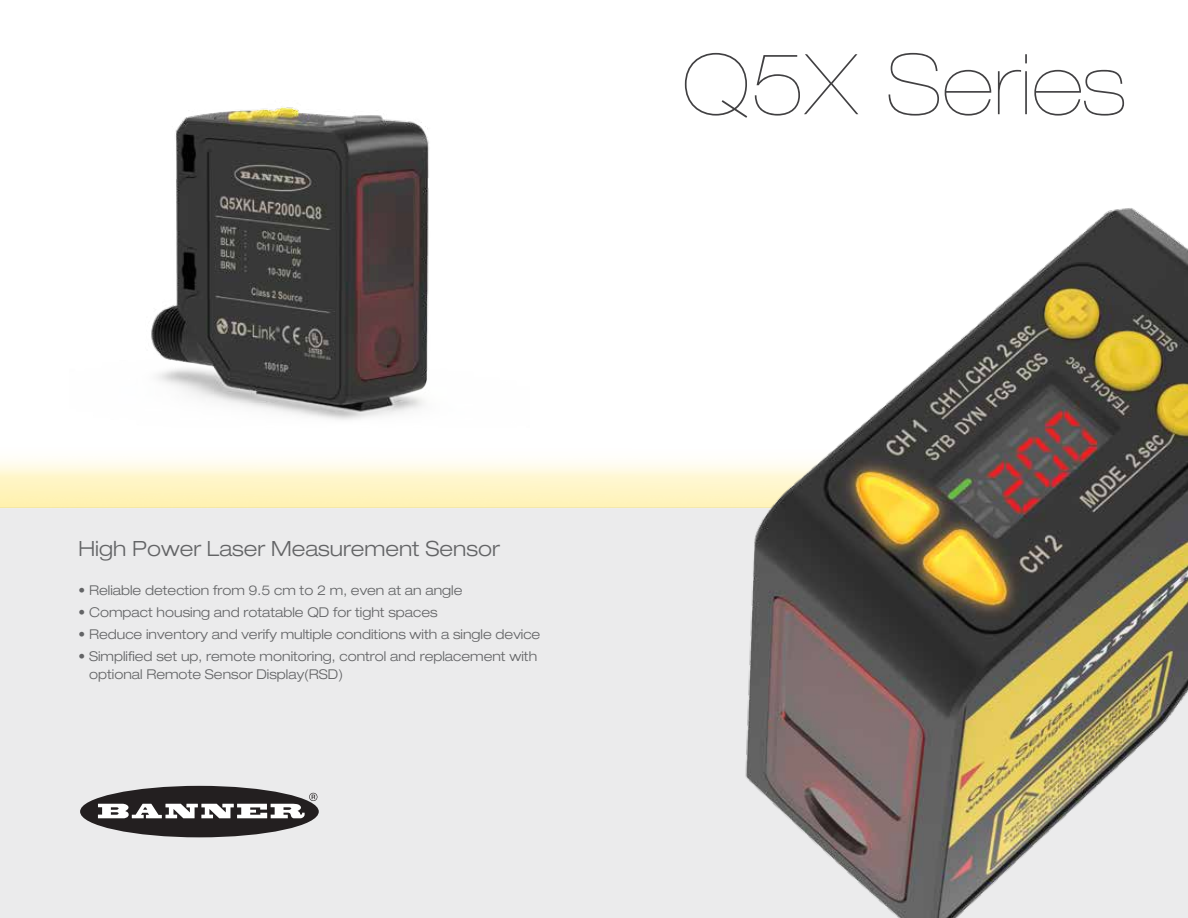
<style>
.page{position:relative;width:1188px;height:918px;background:#fff}
.page>*{position:absolute;margin:0;border:0;box-sizing:border-box;transform-origin:0 0}
.t1{font:200 expanded 84px "Helvetica Neue LT Pro";letter-spacing:.01em;color:#414042}
.t2{font:300 expanded 21px "Helvetica Neue LT Pro";color:#636466}
.t3{font:300 expanded 13.5px/18px "Helvetica Neue LT Pro";color:#636466}
</style>
<div class="page">
<div style="left:0;top:508px;width:1188px;height:410px;background:#ebebec"></div>
<div style="left:80px;top:786px;width:239px;height:51px;background:#231f20;border-radius:50%"></div>
<svg style="left:98px;top:793px;width:219px;height:25px"></svg>
<img style="left:151px;top:106px;width:278px;height:314px">
<img style="left:649px;top:208px;width:539px;height:710px">
<h1 class="t1" style="left:682px;top:36px;width:444px">Q5X Series</h1>
<h2 class="t2" style="left:79px;top:536px;width:423px">High Power Laser Measurement Sensor</h2>
<p class="t3" style="left:79px;top:581px;width:385px">• Reliable detection from 9.5 cm to 2 m, even at an angle</p>
<p class="t3" style="left:79px;top:603px;width:361px">• Compact housing and rotatable QD for tight spaces</p>
<p class="t3" style="left:79px;top:625px;width:463px">• Reduce inventory and verify multiple conditions with a single device</p>
<p class="t3" style="left:89px;top:647px;width:450px;text-indent:-11px">• Simplified set up, remote monitoring, control and replacement with optional Remote Sensor Display(RSD)</p>
</div>
